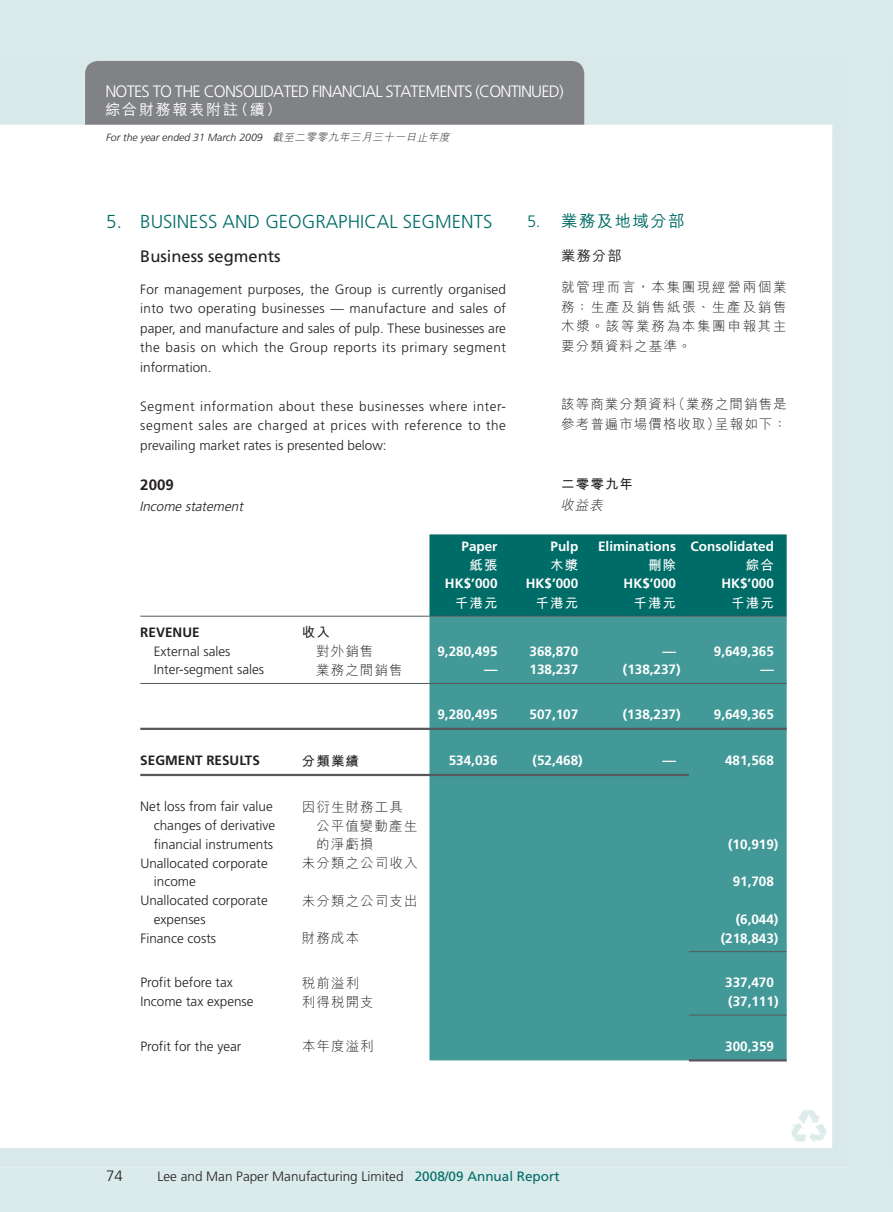
<style>
.page{position:relative;width:893px;height:1212px;background:#dbeaea}
.page>*{position:absolute;margin:0;border:0;box-sizing:border-box;transform-origin:0 0}
.t1{font:300 18.75px "Frutiger LT Std";color:#006c67}
.t2{font:300 16.5px "Frutiger LT Std";letter-spacing:-.05em;color:#fff}
.t3{font:16.5px "Frutiger LT Std";color:#231f20}
.t4{font:500 16.5px "M Hei HK";letter-spacing:.08em;color:#006c67}
.t5{font:500 15px "M Hei HK";letter-spacing:.12em;color:#fff}
.t6{font:700 15px "Frutiger LT Std";color:#231f20}
.t7{font:300 15px "Frutiger LT Std";color:#231f20}
.t8{font:500 14.25px "M Hei HK";color:#231f20}
.t9{font:300 13.5px/19.5px "Frutiger LT Std";color:#231f20}
.t10{font:700 13.5px "Frutiger LT Std";color:#fff}
.t11{font:300 13.5px/19.5px "M Hei HK";letter-spacing:.08em;color:#231f20}
.t12{font:700 13.5px "Frutiger LT Std";color:#231f20}
.t13{font:700 13.5px "M Hei HK";letter-spacing:.08em;color:#fff}
.t14{font:italic 300 13.5px "Frutiger LT Std";color:#231f20}
.t15{font:700 13.5px "M Hei HK";letter-spacing:.08em;color:#231f20}
.t16{font:italic 300 13.5px "M Hei HK";color:#231f20}
.t17{font:italic 300 10.5px "Frutiger LT Std";color:#231f20}
.s1{font-family:"M Hei HK"}
.s2{font-family:"Frutiger LT Std";font-weight:300}
.s3{font-weight:400;color:#006c67}
</style>
<div class="page">
<div style="left:0;top:72px;width:832px;height:1076px;background:#fff"></div>
<div style="left:85px;top:61px;width:499px;height:64px;background:#808285"></div>
<svg style="left:791px;top:1110px;width:35px;height:33px"></svg>
<div style="left:429px;top:534px;width:358px;height:82px;background:#006c67"></div>
<div style="left:429px;top:617px;width:358px;height:443px;background:#429998"></div>
<hr style="left:140px;top:616px;width:647px;height:1px;background:#57585a">
<hr style="left:140px;top:683px;width:647px;height:1px;background:#57585a">
<hr style="left:140px;top:774px;width:549px;height:2px;background:#57585a">
<hr style="left:689px;top:951px;width:98px;height:1px;background:#57585a">
<hr style="left:689px;top:1014px;width:98px;height:1px;background:#57585a">
<hr style="left:689px;top:1059px;width:98px;height:2px;background:#57585a">
<hr style="left:140px;top:728px;width:647px;height:2px;background:#57585a">
<p class="t2" style="left:105px;top:84px;width:460px">NOTES TO THE CONSOLIDATED FINANCIAL STATEMENTS (CONTINUED)</p>
<p class="t5" style="left:105px;top:104px;width:178px">綜合財務報表附註（續）</p>
<p class="t17" style="left:106px;top:133px;width:347px">For the year ended 31 March 2009 <span class="s1">截至二零零九年三月三十一日止年度</span></p>
<p class="t4" style="left:527px;top:215px;width:159px"><span class="s2">5.</span> 業務及地域分部</p>
<p class="t8" style="left:561px;top:251px;width:62px">業務分部</p>
<p class="t11" style="left:561px;top:279px;width:227px;text-align:justify">就管理而言，本集團現經營兩個業務：生產及銷售紙張、生產及銷售木漿。該等業務為本集團申報其主要分類資料之基準。</p>
<h1 class="t1" style="left:106px;top:214px;width:388px">5. BUSINESS AND GEOGRAPHICAL SEGMENTS</h1>
<p class="t3" style="left:140px;top:250px;width:142px">Business segments</p>
<p class="t9" style="left:140px;top:280px;width:367px;text-align:justify">For management purposes, the Group is currently organised into two operating businesses — manufacture and sales of paper, and manufacture and sales of pulp. These businesses are the basis on which the Group reports its primary segment information.</p>
<p class="t9" style="left:140px;top:397px;width:367px;text-align:justify">Segment information about these businesses where inter&shy;segment sales are charged at prices with reference to the prevailing market rates is presented below:</p>
<p class="t6" style="left:140px;top:479px;width:35px">2009</p>
<p class="t14" style="left:139px;top:501px;width:108px">Income statement</p>
<p class="t10" style="left:461px;top:541px;width:38px">Paper</p>
<p class="t10" style="left:551px;top:541px;width:29px">Pulp</p>
<p class="t10" style="left:598px;top:541px;width:177px">Eliminations Consolidated</p>
<p class="t13" style="left:469px;top:560px;width:30px">紙張</p>
<p class="t13" style="left:550px;top:560px;width:30px">木漿</p>
<p class="t13" style="left:648px;top:560px;width:30px">刪除</p>
<p class="t13" style="left:746px;top:560px;width:30px">綜合</p>
<p class="t10" style="left:445px;top:578px;width:54px">HK$’000</p>
<p class="t10" style="left:526px;top:578px;width:54px">HK$’000</p>
<p class="t10" style="left:624px;top:578px;width:54px">HK$’000</p>
<p class="t10" style="left:721px;top:578px;width:54px">HK$’000</p>
<p class="t13" style="left:455px;top:597px;width:44px">千港元</p>
<p class="t13" style="left:536px;top:597px;width:44px">千港元</p>
<p class="t13" style="left:633px;top:597px;width:44px">千港元</p>
<p class="t13" style="left:731px;top:597px;width:44px">千港元</p>
<p class="t12" style="left:140px;top:627px;width:61px">REVENUE</p>
<p class="t15" style="left:302px;top:627px;width:30px">收入</p>
<p class="t9" style="left:154px;top:642px;width:78px">External sales</p>
<p class="t11" style="left:316px;top:643px;width:59px">對外銷售</p>
<p class="t10" style="left:437px;top:645px;width:62px">9,280,495</p>
<p class="t10" style="left:529px;top:645px;width:50px">368,870</p>
<p class="t10" style="left:663px;top:645px;width:15px">—</p>
<p class="t10" style="left:714px;top:645px;width:62px">9,649,365</p>
<p class="t9" style="left:154px;top:661px;width:112px">Inter-segment sales</p>
<p class="t11" style="left:316px;top:662px;width:88px">業務之間銷售</p>
<p class="t10" style="left:484px;top:664px;width:96px">— 138,237</p>
<p class="t10" style="left:623px;top:664px;width:59px">(138,237)</p>
<p class="t10" style="left:760px;top:664px;width:15px">—</p>
<p class="t10" style="left:437px;top:709px;width:62px">9,280,495</p>
<p class="t10" style="left:529px;top:709px;width:50px">507,107</p>
<p class="t10" style="left:623px;top:709px;width:59px">(138,237)</p>
<p class="t10" style="left:714px;top:709px;width:62px">9,649,365</p>
<p class="t12" style="left:140px;top:755px;width:121px">SEGMENT RESULTS</p>
<p class="t15" style="left:302px;top:755px;width:59px">分類業績</p>
<p class="t10" style="left:449px;top:755px;width:50px">534,036</p>
<p class="t10" style="left:532px;top:755px;width:52px">(52,468)</p>
<p class="t10" style="left:663px;top:755px;width:15px">—</p>
<p class="t10" style="left:725px;top:755px;width:50px">481,568</p>
<p class="t9" style="left:154px;top:798px;width:123px;line-height:18.8px;text-indent:-14px">Net loss from fair value changes of derivative financial instruments</p>
<p class="t11" style="left:316px;top:799px;width:102px;line-height:18.8px;text-indent:-14px">因衍生財務工具公平值變動產生的淨虧損</p>
<p class="t11" style="left:561px;top:396px;width:227px">該等商業分類資料（業務之間銷售是參考普遍市場價格收取）呈報如下：</p>
<p class="t15" style="left:561px;top:479px;width:73px">二零零九年</p>
<p class="t16" style="left:560px;top:500px;width:47px">收益表</p>
<p class="t10" style="left:728px;top:839px;width:52px">(10,919)</p>
<p class="t9" style="left:154px;top:854px;width:116px;line-height:18.8px;text-indent:-14px">Unallocated corporate income</p>
<p class="t11" style="left:302px;top:855px;width:117px">未分類之公司收入</p>
<p class="t9" style="left:154px;top:892px;width:116px;line-height:18.8px;text-indent:-14px">Unallocated corporate expenses</p>
<p class="t11" style="left:302px;top:893px;width:117px">未分類之公司支出</p>
<p class="t10" style="left:733px;top:876px;width:43px">91,708</p>
<p class="t10" style="left:736px;top:914px;width:44px">(6,044)</p>
<p class="t9" style="left:140px;top:929px;width:77px">Finance costs</p>
<p class="t11" style="left:302px;top:930px;width:59px">財務成本</p>
<p class="t10" style="left:721px;top:932px;width:59px">(218,843)</p>
<p class="t9" style="left:140px;top:974px;width:94px">Profit before tax</p>
<p class="t11" style="left:302px;top:975px;width:59px">稅前溢利</p>
<p class="t10" style="left:725px;top:977px;width:50px">337,470</p>
<p class="t9" style="left:140px;top:992px;width:115px">Income tax expense</p>
<p class="t11" style="left:302px;top:993px;width:73px">利得稅開支</p>
<p class="t10" style="left:728px;top:996px;width:52px">(37,111)</p>
<p class="t9" style="left:140px;top:1037px;width:102px">Profit for the year</p>
<p class="t11" style="left:302px;top:1038px;width:73px">本年度溢利</p>
<p class="t10" style="left:725px;top:1040px;width:50px">300,359</p>
<p class="t7" style="left:106px;top:1170px;width:18px">74</p>
<p class="t9" style="left:157px;top:1167px;width:404px">Lee and Man Paper Manufacturing Limited <span class="s3">2008/09 Annual Report</span></p>
</div>
